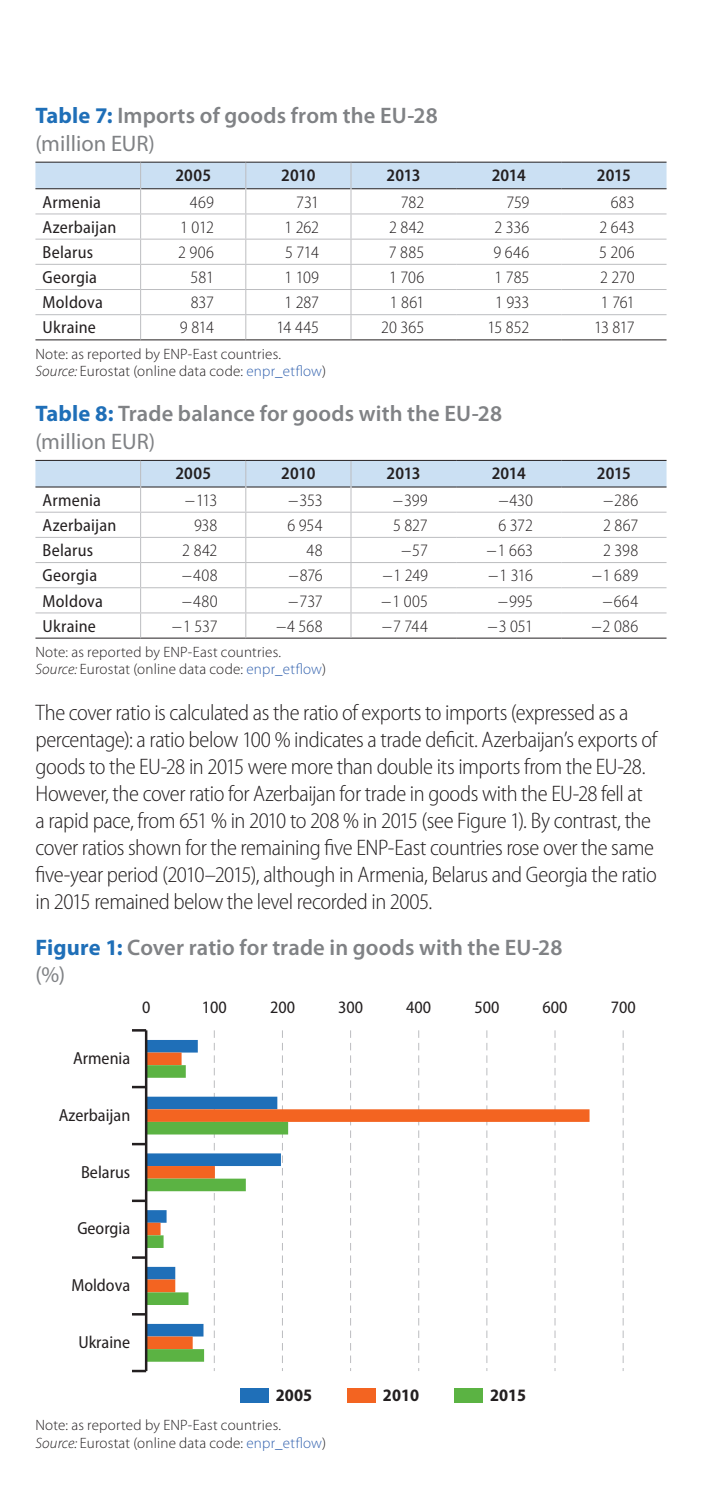
<style>
.page{position:relative;width:702px;height:1489px;background:#fff}
.page>*{position:absolute;margin:0;border:0;box-sizing:border-box;transform-origin:0 0}
.t1{font:300 semi-condensed 22.5px/27px "Myriad Pro";letter-spacing:-.02em;color:#231f20}
.t2{font:600 22.5px/27.5px "Myriad Pro";letter-spacing:.005em;color:#808285}
.t3{font:300 semi-condensed 17.5px "Myriad Pro";letter-spacing:-.005em;color:#231f20}
.t4{font:semi-condensed 17.5px "Myriad Pro";letter-spacing:.01em;color:#231f20}
.t5{font:600 semi-condensed 17.5px "Myriad Pro";letter-spacing:-.015em;color:#231f20}
.t6{font:700 semi-condensed 17.5px "Myriad Pro";color:#231f20}
.t7{font:300 15px/17.5px "Myriad Pro";letter-spacing:.015em;color:#231f20}
.s1{font-weight:700;color:#1f6fb8}
.s2{font-weight:400}
.s3{font-style:italic}
.s4{color:#3463af}
</style>
<div class="page">
<hr style="left:35px;top:637px;width:106px;height:1px;background:#231f20">
<hr style="left:141px;top:637px;width:105px;height:1px;background:#231f20">
<hr style="left:246px;top:637px;width:105px;height:1px;background:#231f20">
<hr style="left:351px;top:637px;width:105px;height:1px;background:#231f20">
<hr style="left:456px;top:637px;width:105px;height:1px;background:#231f20">
<hr style="left:561px;top:637px;width:105px;height:1px;background:#231f20">
<svg style="left:35px;top:460px;width:631px;height:177px"></svg>
<div style="left:240px;top:1388px;width:29px;height:14px;background:#1f6fb8"></div>
<div style="left:347px;top:1388px;width:29px;height:14px;background:#f36421"></div>
<div style="left:454px;top:1388px;width:29px;height:14px;background:#5bb343"></div>
<svg style="left:622px;top:1030px;width:1px;height:340px"></svg>
<svg style="left:554px;top:1030px;width:1px;height:340px"></svg>
<svg style="left:486px;top:1030px;width:1px;height:340px"></svg>
<svg style="left:418px;top:1030px;width:1px;height:340px"></svg>
<svg style="left:350px;top:1030px;width:1px;height:340px"></svg>
<svg style="left:288px;top:1052px;width:301px;height:296px"></svg>
<hr style="left:132px;top:1369px;width:14px;height:3px;background:#231f20">
<svg style="left:132px;top:1029px;width:151px;height:341px"></svg>
<hr style="left:35px;top:339px;width:106px;height:1px;background:#231f20">
<hr style="left:141px;top:339px;width:105px;height:1px;background:#231f20">
<hr style="left:246px;top:339px;width:105px;height:1px;background:#231f20">
<hr style="left:351px;top:339px;width:105px;height:1px;background:#231f20">
<hr style="left:456px;top:339px;width:105px;height:1px;background:#231f20">
<hr style="left:561px;top:339px;width:105px;height:1px;background:#231f20">
<svg style="left:35px;top:162px;width:631px;height:177px"></svg>
<p class="t2" style="left:35px;top:101px;width:404px"><span class="s1">Table 7:</span> Imports of goods from the EU‑28 <span class="s2">(million EUR)</span></p>
<p class="t5" style="left:175px;top:164px;width:37px">2005</p>
<p class="t5" style="left:281px;top:164px;width:36px">2010</p>
<p class="t5" style="left:386px;top:164px;width:36px">2013</p>
<p class="t5" style="left:491px;top:164px;width:36px">2014</p>
<p class="t5" style="left:597px;top:164px;width:36px">2015</p>
<p class="t4" style="left:43px;top:191px;width:60px">Armenia</p>
<p class="t3" style="left:190px;top:191px;width:26px">469</p>
<p class="t3" style="left:296px;top:191px;width:24px">731</p>
<p class="t3" style="left:401px;top:191px;width:25px">782</p>
<p class="t3" style="left:506px;top:191px;width:24px">759</p>
<p class="t3" style="left:610px;top:191px;width:25px">683</p>
<p class="t4" style="left:43px;top:216px;width:75px">Azerbaijan</p>
<p class="t3" style="left:180px;top:216px;width:35px">1 012</p>
<p class="t3" style="left:284px;top:216px;width:36px">1 262</p>
<p class="t3" style="left:389px;top:216px;width:37px">2 842</p>
<p class="t3" style="left:494px;top:216px;width:36px">2 336</p>
<p class="t3" style="left:599px;top:216px;width:37px">2 643</p>
<p class="t4" style="left:43px;top:241px;width:52px">Belarus</p>
<p class="t3" style="left:178px;top:242px;width:37px">2 906</p>
<p class="t3" style="left:285px;top:242px;width:35px">5 714</p>
<p class="t3" style="left:389px;top:242px;width:37px">7 885</p>
<p class="t3" style="left:493px;top:242px;width:38px">9 646</p>
<p class="t3" style="left:599px;top:242px;width:37px">5 206</p>
<p class="t4" style="left:43px;top:266px;width:56px">Georgia</p>
<p class="t3" style="left:191px;top:267px;width:25px">581</p>
<p class="t3" style="left:284px;top:267px;width:36px">1 109</p>
<p class="t3" style="left:389px;top:267px;width:37px">1 706</p>
<p class="t3" style="left:494px;top:267px;width:36px">1 785</p>
<p class="t3" style="left:600px;top:267px;width:36px">2 270</p>
<p class="t4" style="left:43px;top:292px;width:62px">Moldova</p>
<p class="t3" style="left:191px;top:292px;width:25px">837</p>
<p class="t3" style="left:284px;top:292px;width:36px">1 287</p>
<p class="t3" style="left:390px;top:292px;width:36px">1 861</p>
<p class="t3" style="left:495px;top:292px;width:36px">1 933</p>
<p class="t3" style="left:601px;top:292px;width:35px">1 761</p>
<p class="t4" style="left:43px;top:317px;width:55px">Ukraine</p>
<p class="t3" style="left:180px;top:317px;width:35px">9 814</p>
<p class="t3" style="left:276px;top:317px;width:44px">14 445</p>
<p class="t3" style="left:381px;top:317px;width:44px">20 365</p>
<p class="t3" style="left:487px;top:317px;width:43px">15 852</p>
<p class="t3" style="left:594px;top:317px;width:42px">13 817</p>
<p class="t7" style="left:35px;top:345px;width:292px">Note: as reported by ENP-East countries.<br><span class="s3">Source:</span> Eurostat (online data code: <span class="s4">enpr_etflow</span>)</p>
<p class="t2" style="left:35px;top:399px;width:468px"><span class="s1">Table 8:</span> Trade balance for goods with the EU‑28 <span class="s2">(million EUR)</span></p>
<p class="t5" style="left:175px;top:462px;width:37px">2005</p>
<p class="t5" style="left:281px;top:462px;width:36px">2010</p>
<p class="t5" style="left:386px;top:462px;width:36px">2013</p>
<p class="t5" style="left:491px;top:462px;width:36px">2014</p>
<p class="t5" style="left:597px;top:462px;width:36px">2015</p>
<p class="t4" style="left:43px;top:489px;width:60px">Armenia</p>
<p class="t3" style="left:185px;top:489px;width:34px">−113</p>
<p class="t3" style="left:288px;top:489px;width:36px">−353</p>
<p class="t3" style="left:393px;top:489px;width:36px">−399</p>
<p class="t3" style="left:498px;top:489px;width:36px">−430</p>
<p class="t3" style="left:603px;top:489px;width:37px">−286</p>
<p class="t4" style="left:43px;top:514px;width:75px">Azerbaijan</p>
<p class="t3" style="left:194px;top:514px;width:25px">938</p>
<p class="t3" style="left:287px;top:514px;width:37px">6 954</p>
<p class="t3" style="left:393px;top:514px;width:36px">5 827</p>
<p class="t3" style="left:498px;top:514px;width:36px">6 372</p>
<p class="t3" style="left:603px;top:514px;width:37px">2 867</p>
<p class="t4" style="left:43px;top:539px;width:52px">Belarus</p>
<p class="t3" style="left:182px;top:540px;width:37px">2 842</p>
<p class="t3" style="left:306px;top:540px;width:18px">48</p>
<p class="t3" style="left:401px;top:540px;width:28px">−57</p>
<p class="t3" style="left:486px;top:540px;width:48px">−1 663</p>
<p class="t3" style="left:603px;top:540px;width:36px">2 398</p>
<p class="t4" style="left:43px;top:564px;width:56px">Georgia</p>
<p class="t3" style="left:182px;top:565px;width:37px">−408</p>
<p class="t3" style="left:288px;top:565px;width:36px">−876</p>
<p class="t3" style="left:382px;top:565px;width:47px">−1 249</p>
<p class="t3" style="left:488px;top:565px;width:46px">−1 316</p>
<p class="t3" style="left:591px;top:565px;width:48px">−1 689</p>
<p class="t4" style="left:43px;top:590px;width:62px">Moldova</p>
<p class="t3" style="left:182px;top:590px;width:37px">−480</p>
<p class="t3" style="left:288px;top:590px;width:36px">−737</p>
<p class="t3" style="left:381px;top:590px;width:48px">−1 005</p>
<p class="t3" style="left:498px;top:590px;width:37px">−995</p>
<p class="t3" style="left:602px;top:590px;width:37px">−664</p>
<p class="t4" style="left:43px;top:615px;width:55px">Ukraine</p>
<p class="t3" style="left:172px;top:615px;width:47px">−1 537</p>
<p class="t3" style="left:276px;top:615px;width:48px">−4 568</p>
<p class="t3" style="left:382px;top:615px;width:47px">−7 744</p>
<p class="t3" style="left:487px;top:615px;width:47px">−3 051</p>
<p class="t3" style="left:591px;top:615px;width:48px">−2 086</p>
<p class="t7" style="left:35px;top:643px;width:292px">Note: as reported by ENP-East countries.<br><span class="s3">Source:</span> Eurostat (online data code: <span class="s4">enpr_etflow</span>)</p>
<p class="t1" style="left:35px;top:698px;width:623px">The cover ratio is calculated as the ratio of exports to imports (expressed as a percentage): a ratio below 100 % indicates a trade deficit. Azerbaijan’s exports of goods to the EU‑28 in 2015 were more than double its imports from the EU‑28.<br>However, the cover ratio for Azerbaijan for trade in goods with the EU‑28 fell at a rapid pace, from 651 % in 2010 to 208 % in 2015 (see Figure 1). By contrast, the cover ratios shown for the remaining five ENP‑East countries rose over the same five-year period (2010–2015), although in Armenia, Belarus and Georgia the ratio in 2015 remained below the level recorded in 2005.</p>
<p class="t2" style="left:35px;top:932px;width:528px"><span class="s1">Figure 1:</span> Cover ratio for trade in goods with the EU‑28 <span class="s2">(%)</span></p>
<p class="t4" style="left:142px;top:996px;width:10px">0</p>
<p class="t4" style="left:202px;top:996px;width:26px">100</p>
<p class="t4" style="left:270px;top:996px;width:26px">200</p>
<p class="t4" style="left:338px;top:996px;width:26px">300</p>
<p class="t4" style="left:406px;top:996px;width:26px">400</p>
<p class="t4" style="left:474px;top:996px;width:26px">500</p>
<p class="t4" style="left:542px;top:996px;width:26px">600</p>
<p class="t4" style="left:610px;top:996px;width:26px">700</p>
<p class="t4" style="left:73px;top:1047px;width:59px">Armenia</p>
<p class="t4" style="left:59px;top:1104px;width:73px">Azerbaijan</p>
<p class="t4" style="left:81px;top:1160px;width:51px">Belarus</p>
<p class="t4" style="left:77px;top:1217px;width:54px">Georgia</p>
<p class="t4" style="left:71px;top:1274px;width:60px">Moldova</p>
<p class="t4" style="left:78px;top:1331px;width:53px">Ukraine</p>
<p class="t6" style="left:276px;top:1383px;width:38px">2005</p>
<p class="t6" style="left:383px;top:1383px;width:38px">2010</p>
<p class="t6" style="left:490px;top:1383px;width:38px">2015</p>
<p class="t7" style="left:35px;top:1416px;width:292px">Note: as reported by ENP-East countries.<br><span class="s3">Source:</span> Eurostat (online data code: <span class="s4">enpr_etflow</span>)</p>
</div>
